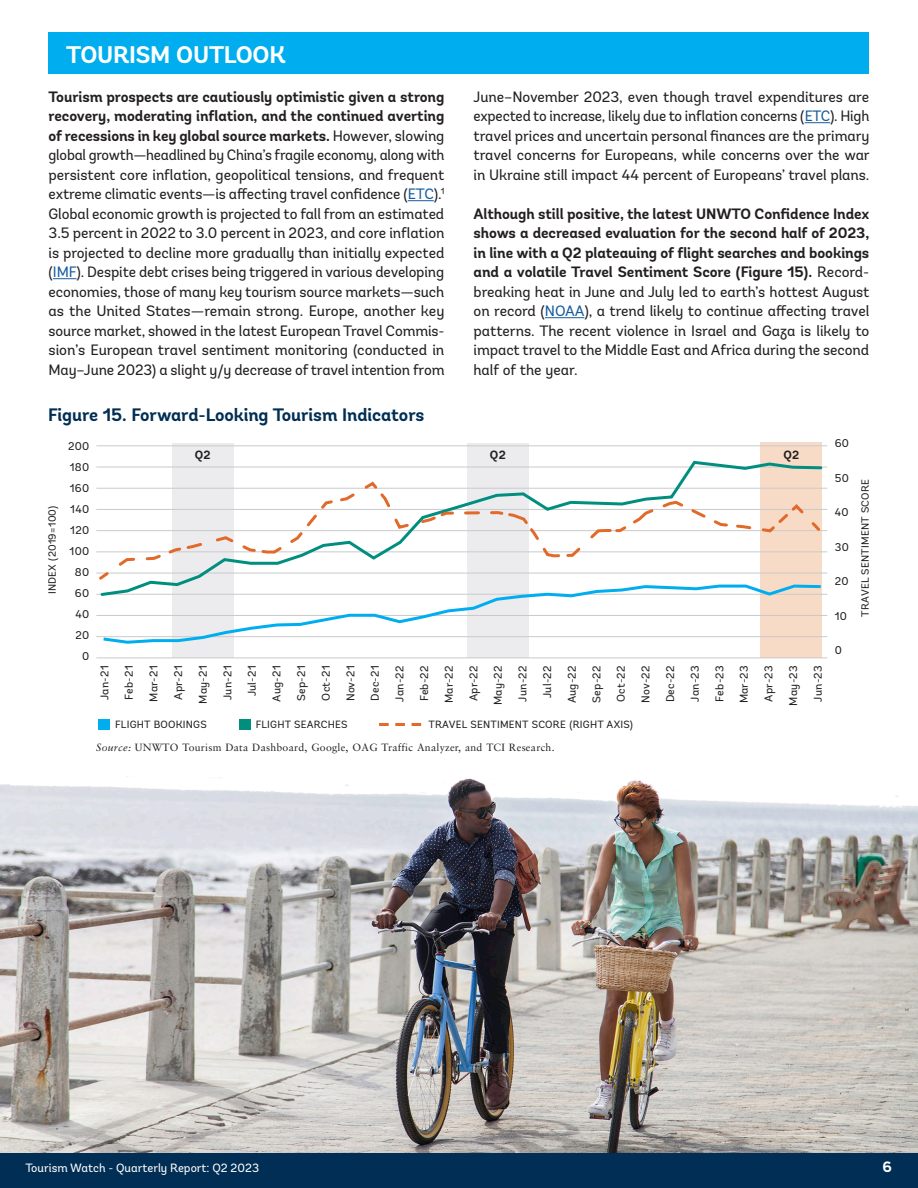
<style>
.page{position:relative;width:918px;height:1188px;background:#fff}
.page>*{position:absolute;margin:0;border:0;box-sizing:border-box;transform-origin:0 0}
.Subhead{font:700 24px "Andes";letter-spacing:-.01em;color:#fff}
.Figure{font:700 18px "Andes";letter-spacing:-.005em;color:#002e54}
.Body{font:15px/19.5px "Andes";letter-spacing:-.005em;color:#231f20;text-align:justify}
.t1{font:700 15px "Andes";color:#fff}
.t2{font:12px "Andes";color:#fff}
.Figure_labels_bold{font:700 12px "Andes";color:#231f20}
.Figure_labels{font:11.25px/24.6px "Andes";letter-spacing:.02em;color:#231f20;text-align:center}
.Figure_labels_bold-2{font:10.5px "Andes";letter-spacing:.02em;color:#231f20}
.Note{font:10.5px "Sabon";letter-spacing:.025em;color:#231f20}
.s1{font-weight:700}
.s2{color:#175d9e}
.s3{font-style:italic}
</style>
<div class="page">
<div style="left:0;top:1154px;width:918px;height:34px;background:#002e54"></div>
<div style="left:48px;top:33px;width:821px;height:41px;background:#00aeef"></div>
<div style="left:761px;top:443px;width:61px;height:215px;background:#f8dbc7"></div>
<div style="left:467px;top:443px;width:62px;height:215px;background:#ececee"></div>
<div style="left:172px;top:443px;width:62px;height:215px;background:#ececee"></div>
<svg style="left:408px;top:200px;width:26px;height:1px"></svg>
<svg style="left:53px;top:278px;width:24px;height:1px"></svg>
<div style="left:98px;top:719px;width:11px;height:11px;background:#00aeef"></div>
<div style="left:239px;top:719px;width:11px;height:11px;background:#008e7f"></div>
<img style="left:0;top:776px;width:918px;height:377px">
<svg style="left:805px;top:122px;width:25px;height:1px"></svg>
<hr style="left:545px;top:317px;width:39px;height:1px;background:#175d9e">
<hr style="left:96px;top:636px;width:731px;height:1px;background:#c9cacc">
<hr style="left:96px;top:615px;width:731px;height:1px;background:#c9cacc">
<hr style="left:96px;top:594px;width:731px;height:1px;background:#c9cacc">
<hr style="left:96px;top:573px;width:731px;height:1px;background:#c9cacc">
<hr style="left:96px;top:552px;width:731px;height:1px;background:#c9cacc">
<hr style="left:96px;top:530px;width:731px;height:1px;background:#c9cacc">
<hr style="left:96px;top:509px;width:731px;height:1px;background:#c9cacc">
<hr style="left:96px;top:488px;width:731px;height:1px;background:#c9cacc">
<hr style="left:96px;top:467px;width:731px;height:1px;background:#c9cacc">
<hr style="left:96px;top:446px;width:731px;height:1px;background:#c9cacc">
<svg style="left:103px;top:598px;width:658px;height:47px"></svg>
<svg style="left:99px;top:459px;width:725px;height:139px"></svg>
<svg style="left:96px;top:480px;width:727px;height:102px"></svg>
<svg style="left:379px;top:723px;width:42px;height:3px"></svg>
<hr style="left:96px;top:658px;width:731px;height:1px;background:#c9cacc">
<p class="Subhead" style="left:66px;top:39px;width:221px">TOURISM OUTLOOK</p>
<p class="Body" style="left:49px;top:87px;width:398px"><span class="s1">Tourism prospects are cautiously optimistic given a strong recovery, moderating inflation, and the continued averting of recessions in key global source markets.</span> However, slowing global growth—headlined by China’s fragile economy, along with persistent core inflation, geopolitical tensions, and frequent extreme climatic events—is affecting travel confidence (<span class="s2">ETC</span>).<sup>1<br></sup>Global economic growth is projected to fall from an estimated 3.5 percent in 2022 to 3.0 percent in 2023, and core inflation is projected to decline more gradually than initially expected (<span class="s2">IMF</span>). Despite debt crises being triggered in various developing economies, those of many key tourism source markets—such as the United States—remain strong. Europe, another key source market, showed in the latest European Travel Commis&shy;sion’s European travel sentiment monitoring (conducted in May–June 2023) a slight y/y decrease of travel intention from</p>
<p class="Figure" style="left:48px;top:403px;width:378px">Figure 15. Forward-Looking Tourism Indicators</p>
<p class="Body" style="left:474px;top:87px;width:398px">June–November 2023, even though travel expenditures are expected to increase, likely due to inflation concerns (<span class="s2">ETC</span>). High travel prices and uncertain personal finances are the primary travel concerns for Europeans, while concerns over the war in Ukraine still impact 44 percent of Europeans’ travel plans.</p>
<p class="Body" style="left:474px;top:204px;width:397px"><span class="s1">Although still positive, the latest UNWTO Confidence Index shows a decreased evaluation for the second half of 2023, in line with a Q2 plateauing of flight searches and bookings and a volatile Travel Sentiment Score (Figure 15).</span> Record&shy;breaking heat in June and July led to earth’s hottest August on record (<span class="s2">NOAA</span>), a trend likely to continue affecting travel patterns. The recent violence in Israel and Gaza is likely to impact travel to the Middle East and Africa during the second half of the year.</p>
<p class="Figure_labels_bold-2" style="left:46px;top:594px;width:90px;rotate:-90deg">INDEX (2019=100)</p>
<p class="Figure_labels" style="left:68px;top:434px;width:23px">200</p>
<p class="Figure_labels" style="left:70px;top:455px;width:21px">180</p>
<p class="Figure_labels" style="left:70px;top:476px;width:21px">160</p>
<p class="Figure_labels" style="left:70px;top:497px;width:20px">140</p>
<p class="Figure_labels" style="left:70px;top:518px;width:20px">120</p>
<p class="Figure_labels" style="left:70px;top:539px;width:21px">100</p>
<p class="Figure_labels" style="left:75px;top:560px;width:16px">80</p>
<p class="Figure_labels" style="left:75px;top:581px;width:16px">60</p>
<p class="Figure_labels" style="left:75px;top:602px;width:15px">40</p>
<p class="Figure_labels" style="left:75px;top:623px;width:15px">20</p>
<p class="Figure_labels" style="left:82px;top:644px;width:9px">0</p>
<p class="Figure_labels_bold" style="left:195px;top:447px;width:17px">Q2</p>
<p class="Figure_labels_bold" style="left:490px;top:447px;width:17px">Q2</p>
<p class="Figure_labels_bold" style="left:784px;top:447px;width:17px">Q2</p>
<p class="Figure_labels" style="left:92px;top:700px;width:36px;rotate:-90deg">Jan-21</p>
<p class="Figure_labels" style="left:117px;top:700px;width:36px;rotate:-90deg">Feb-21</p>
<p class="Figure_labels" style="left:141px;top:702px;width:38px;rotate:-90deg">Mar-21</p>
<p class="Figure_labels" style="left:166px;top:700px;width:36px;rotate:-90deg">Apr-21</p>
<p class="Figure_labels" style="left:191px;top:704px;width:40px;rotate:-90deg">May-21</p>
<p class="Figure_labels" style="left:215px;top:700px;width:36px;rotate:-90deg">Jun-21</p>
<p class="Figure_labels" style="left:240px;top:696px;width:32px;rotate:-90deg">Jul-21</p>
<p class="Figure_labels" style="left:264px;top:702px;width:38px;rotate:-90deg">Aug-21</p>
<p class="Figure_labels" style="left:289px;top:701px;width:37px;rotate:-90deg">Sep-21</p>
<p class="Figure_labels" style="left:314px;top:701px;width:37px;rotate:-90deg">Oct-21</p>
<p class="Figure_labels" style="left:338px;top:701px;width:37px;rotate:-90deg">Nov-21</p>
<p class="Figure_labels" style="left:363px;top:701px;width:37px;rotate:-90deg">Dec-21</p>
<p class="Figure_labels" style="left:387px;top:702px;width:38px;rotate:-90deg">Jan-22</p>
<p class="Figure_labels" style="left:412px;top:701px;width:37px;rotate:-90deg">Feb-22</p>
<p class="Figure_labels" style="left:437px;top:703px;width:39px;rotate:-90deg">Mar-22</p>
<p class="Figure_labels" style="left:461px;top:701px;width:37px;rotate:-90deg">Apr-22</p>
<p class="Figure_labels" style="left:486px;top:705px;width:41px;rotate:-90deg">May-22</p>
<p class="Figure_labels" style="left:510px;top:702px;width:38px;rotate:-90deg">Jun-22</p>
<p class="Figure_labels" style="left:535px;top:698px;width:34px;rotate:-90deg">Jul-22</p>
<p class="Figure_labels" style="left:560px;top:703px;width:39px;rotate:-90deg">Aug-22</p>
<p class="Figure_labels" style="left:584px;top:703px;width:39px;rotate:-90deg">Sep-22</p>
<p class="Figure_labels" style="left:609px;top:702px;width:38px;rotate:-90deg">Oct-22</p>
<p class="Figure_labels" style="left:633px;top:703px;width:39px;rotate:-90deg">Nov-22</p>
<p class="Figure_labels" style="left:658px;top:702px;width:39px;rotate:-90deg">Dec-22</p>
<p class="Figure_labels" style="left:683px;top:702px;width:38px;rotate:-90deg">Jan-23</p>
<p class="Figure_labels" style="left:707px;top:702px;width:38px;rotate:-90deg">Feb-23</p>
<p class="Figure_labels" style="left:732px;top:703px;width:39px;rotate:-90deg">Mar-23</p>
<p class="Figure_labels" style="left:756px;top:706px;width:42px;rotate:-90deg">Apr-23<br>May-23<br>Jun-23</p>
<p class="Figure_labels_bold-2" style="left:115px;top:718px;width:93px">FLIGHT BOOKINGS</p>
<p class="Figure_labels_bold-2" style="left:256px;top:718px;width:93px">FLIGHT SEARCHES</p>
<p class="Figure_labels_bold-2" style="left:428px;top:718px;width:206px">TRAVEL SENTIMENT SCORE (RIGHT AXIS)</p>
<p class="Note" style="left:96px;top:741px;width:460px"><span class="s3">Source:</span> UNWTO Tourism Data Dashboard, Google, OAG Traffic Analyzer, and TCI Research.</p>
<p class="Figure_labels" style="left:835px;top:431px;width:16px">60</p>
<p class="Figure_labels" style="left:835px;top:466px;width:16px">50</p>
<p class="Figure_labels" style="left:835px;top:500px;width:15px">40</p>
<p class="Figure_labels" style="left:835px;top:535px;width:16px">30</p>
<p class="Figure_labels" style="left:835px;top:569px;width:15px">20</p>
<p class="Figure_labels" style="left:835px;top:604px;width:14px">10</p>
<p class="Figure_labels" style="left:835px;top:638px;width:9px">0</p>
<p class="Figure_labels_bold-2" style="left:859px;top:617px;width:139px;rotate:-90deg">TRAVEL SENTIMENT SCORE</p>
<p class="t2" style="left:25px;top:1160px;width:235px">Tourism Watch - Quarterly Report: Q2 2023</p>
<p class="t1" style="left:882px;top:1157px;width:11px">6</p>
</div>
